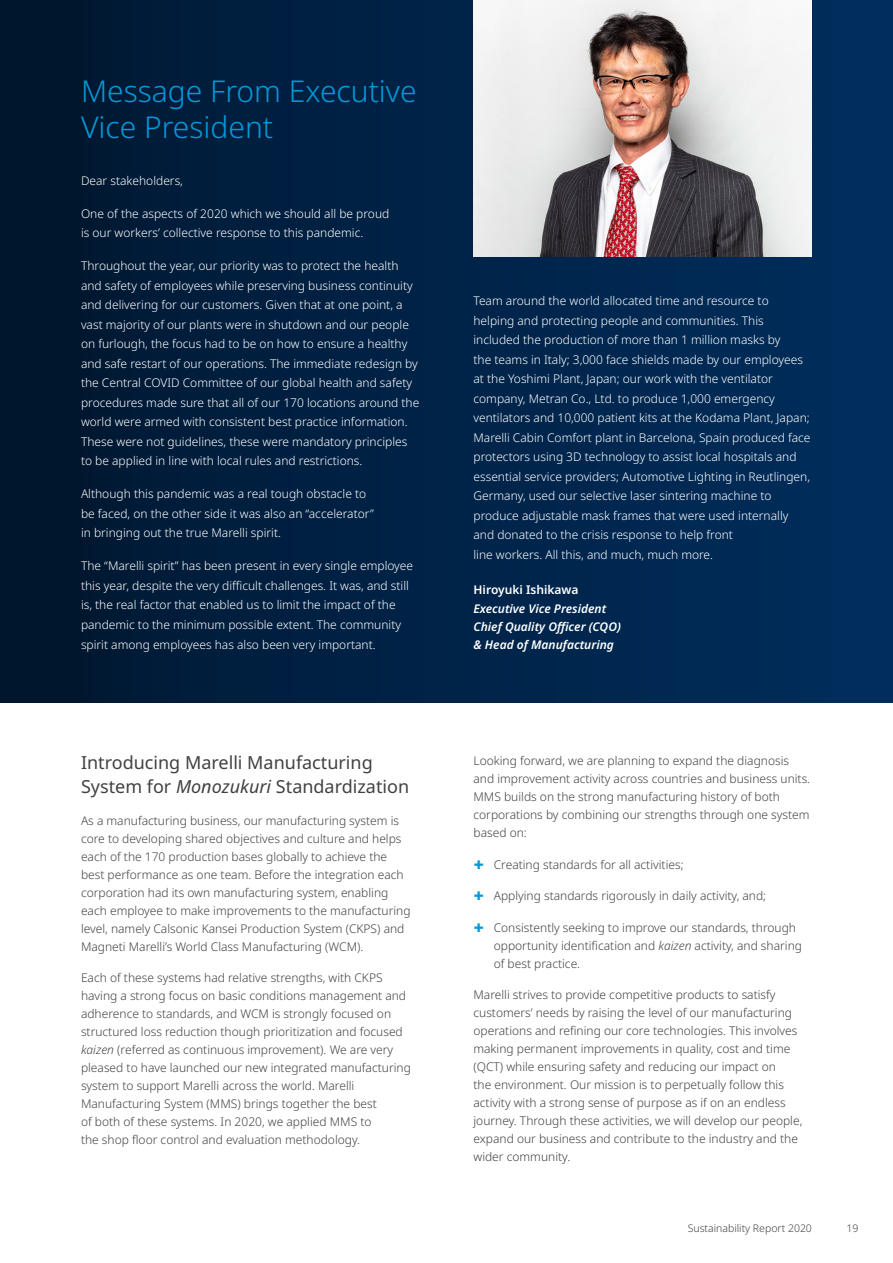
<style>
.page{position:relative;width:893px;height:1263px;background:#fff}
.page>*{position:absolute;margin:0;border:0;box-sizing:border-box;transform-origin:0 0}
.Header_2{font:300 30px/36px "Noto Sans";color:#009ada}
.Header_3{font:18px/24px "Noto Sans";color:#414042}
.Bulleted_List{font:300 12px/18px "Noto Sans";color:#414042}
.Header_3-2{font:300 12px/19.5px "Noto Sans";color:#fff}
.Header_3-3{font:italic 600 12px/18px "Noto Sans";color:#fff}
.Header_3-4{font:600 12px "Noto Sans";color:#fff}
.t1{font:300 10.5px "Noto Sans";color:#414042}
.s1{font-style:italic}
</style>
<div class="page">
<div style="left:0;top:0;width:893px;height:702px;background:linear-gradient(to right,#00172f,#012f5f)"></div>
<img style="left:473px;top:0;width:339px;height:256px">
<h2 class="Header_2" style="left:81px;top:74px;width:337px">Message From Executive<br>Vice President</h2>
<h3 class="Header_3-2" style="left:81px;top:171px;width:103px">Dear stakeholders,</h3>
<h3 class="Header_3-2" style="left:81px;top:204px;width:310px">One of the aspects of 2020 which we should all be proud is our workers’ collective response to this pandemic.</h3>
<h3 class="Header_3-2" style="left:81px;top:257px;width:340px">Throughout the year, our priority was to protect the health and safety of employees while preserving business continuity and delivering for our customers. Given that at one point, a vast majority of our plants were in shutdown and our people on furlough, the focus had to be on how to ensure a healthy and safe restart of our operations. The immediate redesign by the Central COVID Committee of our global health and safety procedures made sure that all of our 170 locations around the world were armed with consistent best practice information.<br>These were not guidelines, these were mandatory principles to be applied in line with local rules and restrictions.</h3>
<h3 class="Header_3-2" style="left:81px;top:485px;width:294px">Although this pandemic was a real tough obstacle to be faced, on the other side it was also an “accelerator” in bringing out the true Marelli spirit.</h3>
<h3 class="Header_3-2" style="left:81px;top:557px;width:334px">The “Marelli spirit” has been present in every single employee this year, despite the very difficult challenges. It was, and still is, the real factor that enabled us to limit the impact of the pandemic to the minimum possible extent. The community spirit among employees has also been very important.</h3>
<h3 class="Header_3" style="left:81px;top:751px;width:330px">Introducing Marelli Manufacturing<br>System for <span class="s1">Monozukuri</span> Standardization</h3>
<p class="Bulleted_List" style="left:81px;top:812px;width:331px">As a manufacturing business, our manufacturing system is core to developing shared objectives and culture and helps each of the 170 production bases globally to achieve the best performance as one team. Before the integration each corporation had its own manufacturing system, enabling each employee to make improvements to the manufacturing level, namely Calsonic Kansei Production System (CKPS) and Magneti Marelli’s World Class Manufacturing (WCM).</p>
<p class="Bulleted_List" style="left:81px;top:969px;width:331px">Each of these systems had relative strengths, with CKPS having a strong focus on basic conditions management and adherence to standards, and WCM is strongly focused on structured loss reduction though prioritization and focused <span class="s1">kaizen</span> (referred as continuous improvement). We are very pleased to have launched our new integrated manufacturing system to support Marelli across the world. Marelli Manufacturing System (MMS) brings together the best<br>of both of these systems. In 2020, we applied MMS to<br>the shop floor control and evaluation methodology.</p>
<h3 class="Header_3-2" style="left:473px;top:292px;width:339px">Team around the world allocated time and resource to helping and protecting people and communities. This included the production of more than 1 million masks by<br>the teams in Italy; 3,000 face shields made by our employees at the Yoshimi Plant, Japan; our work with the ventilator company, Metran Co., Ltd. to produce 1,000 emergency ventilators and 10,000 patient kits at the Kodama Plant, Japan; Marelli Cabin Comfort plant in Barcelona, Spain produced face protectors using 3D technology to assist local hospitals and essential service providers; Automotive Lighting in Reutlingen, Germany, used our selective laser sintering machine to produce adjustable mask frames that were used internally and donated to the crisis response to help front<br>line workers. All this, and much, much more.</h3>
<h3 class="Header_3-4" style="left:473px;top:582px;width:107px">Hiroyuki Ishikawa</h3>
<h3 class="Header_3-3" style="left:473px;top:599px;width:134px">Executive Vice President</h3>
<h3 class="Header_3-3" style="left:473px;top:617px;width:149px">Chief Quality Officer (CQO) &amp; Head of Manufacturing</h3>
<p class="Bulleted_List" style="left:473px;top:752px;width:338px">Looking forward, we are planning to expand the diagnosis and improvement activity across countries and business units.<br>MMS builds on the strong manufacturing history of both corporations by combining our strengths through one system based on:</p>
<p class="Bulleted_List" style="left:494px;top:855px;width:191px">Creating standards for all activities;</p>
<p class="Bulleted_List" style="left:494px;top:887px;width:274px">Applying standards rigorously in daily activity, and;</p>
<p class="Bulleted_List" style="left:494px;top:918px;width:310px">Consistently seeking to improve our standards, through opportunity identification and <span class="s1">kaizen</span> activity, and sharing of best practice.</p>
<p class="Bulleted_List" style="left:473px;top:986px;width:330px">Marelli strives to provide competitive products to satisfy customers’ needs by raising the level of our manufacturing operations and refining our core technologies. This involves making permanent improvements in quality, cost and time (QCT) while ensuring safety and reducing our impact on<br>the environment. Our mission is to perpetually follow this activity with a strong sense of purpose as if on an endless journey. Through these activities, we will develop our people, expand our business and contribute to the industry and the wider community.</p>
<p class="t1" style="left:688px;top:1221px;width:126px">Sustainability Report 2020</p>
<p class="t1" style="left:846px;top:1221px;width:13px">19</p>
</div>
